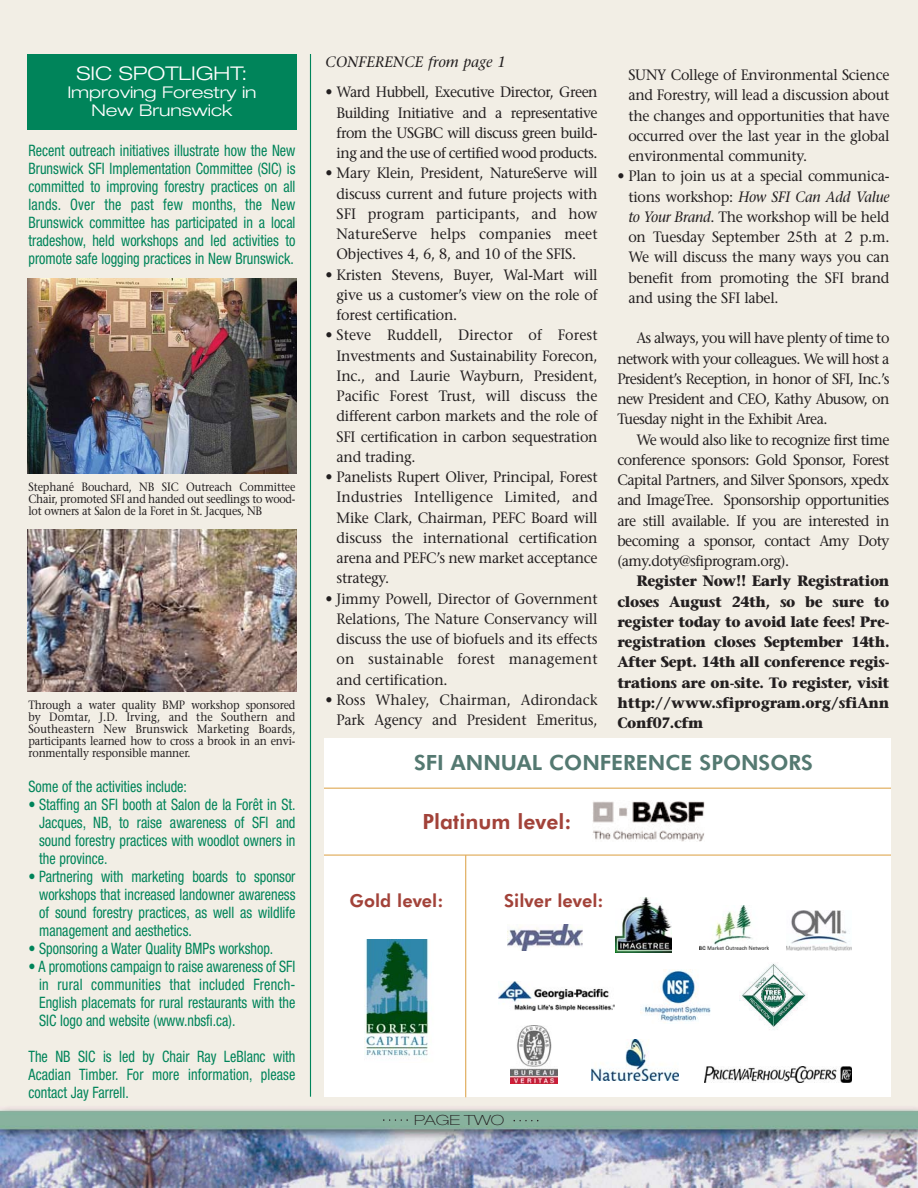
<style>
.page{position:relative;width:918px;height:1188px;background:#fff}
.page>*{position:absolute;margin:0;border:0;box-sizing:border-box;transform-origin:0 0}
.t1{font:800 21px "Futura BT";color:#547971}
.t2{font:800 21px "Futura BT";color:#a24239}
.t3{font:300 expanded 18.9px "Helvetica Neue";color:#fff;scale:1.11 1}
.t4{font:800 18px "Futura BT";color:#a24239}
.t5{font:300 expanded 16.2px/18px "Helvetica Neue";color:#fff;text-align:center;scale:1.11 1}
.t6{font:condensed 15.75px/18px "Helvetica Neue";color:#00845a;text-align:justify;scale:.9 1}
.t7{font:15px/20.2px "Stone Serif";letter-spacing:-.015em;color:#231f20;text-align:justify;scale:.95 1}
.t8{font:700 15px/20.2px "Stone Serif";letter-spacing:-.015em;color:#231f20;text-align:justify;scale:.95 1}
.t9{font:italic 15px "Stone Serif";color:#231f20}
.t10{font:100 expanded 14.1px "Helvetica Neue";color:#231f20;scale:1.18 1}
.t11{font:12px/12px "Stone Serif";letter-spacing:-.02em;color:#231f20;text-align:justify;scale:.9 1}
.s1{font-style:italic}
</style>
<div class="page">
<img style="left:0;top:0;width:918px;height:1188px">
<div style="left:324px;top:739px;width:567px;height:358px;background:#fff"></div>
<svg style="left:383px;top:1119px;width:25px;height:2px"></svg>
<svg style="left:514px;top:1120px;width:24px;height:1px"></svg>
<img style="left:364px;top:939px;width:65px;height:118px">
<img style="left:498px;top:981px;width:117px;height:30px">
<img style="left:640px;top:970px;width:71px;height:53px">
<img style="left:787px;top:911px;width:65px;height:39px">
<img style="left:591px;top:1040px;width:87px;height:41px">
<img style="left:705px;top:1066px;width:146px;height:16px">
<img style="left:511px;top:1026px;width:47px;height:57px">
<img style="left:740px;top:964px;width:67px;height:66px">
<hr style="left:310px;top:54px;width:1px;height:1043px;background:#00845a">
<img style="left:699px;top:905px;width:69px;height:44px">
<img style="left:616px;top:898px;width:55px;height:54px">
<img style="left:507px;top:924px;width:75px;height:26px">
<img style="left:593px;top:801px;width:112px;height:41px">
<hr style="left:324px;top:855px;width:567px;height:1px;background:#db9e3f">
<hr style="left:324px;top:788px;width:567px;height:1px;background:#db9e3f">
<hr style="left:465px;top:855px;width:1px;height:242px;background:#db9e3f">
<div style="left:27px;top:54px;width:270px;height:75px;background:#00845a"></div>
<img style="left:27px;top:278px;width:270px;height:195px">
<img style="left:27px;top:529px;width:270px;height:162px">
<p class="t3" style="left:77px;top:66px;width:156px">SIC SPOTLIGHT:</p>
<p class="t5" style="left:67px;top:85px;width:172px">Improving Forestry in<br>New Brunswick</p>
<p class="t6" style="left:28px;top:142px;width:298px">Recent outreach initiatives illustrate how the New Brunswick SFI Implementation Committee (SIC) is committed to improving forestry practices on all lands. Over the past few months, the New Brunswick committee has participated in a local tradeshow, held workshops and led activities to promote safe logging practices in New Brunswick.</p>
<p class="t11" style="left:28px;top:482px;width:298px">Stephané Bouchard, NB SIC Outreach Committee Chair, promoted SFI and handed out seedlings to wood&shy;lot owners at Salon de la Foret in St. Jacques, NB</p>
<p class="t11" style="left:28px;top:700px;width:298px">Through a water quality BMP workshop sponsored by Domtar, J.D. Irving, and the Southern and Southeastern New Brunswick Marketing Boards, participants learned how to cross a brook in an envi&shy;ronmentally responsible manner.</p>
<p class="t6" style="left:28px;top:778px;width:178px">Some of the activities include:</p>
<p class="t6" style="left:39px;top:796px;width:286px;text-indent:-11px">• Staffing an SFI booth at Salon de la Forêt in St.<br>Jacques, NB, to raise awareness of SFI and sound forestry practices with woodlot owners in the province.</p>
<p class="t6" style="left:39px;top:868px;width:286px;text-indent:-11px">• Partnering with marketing boards to sponsor workshops that increased landowner awareness of sound forestry practices, as well as wildlife management and aesthetics.</p>
<p class="t6" style="left:28px;top:940px;width:274px">• Sponsoring a Water Quality BMPs workshop.</p>
<p class="t6" style="left:39px;top:958px;width:286px;text-indent:-11px">• A promotions campaign to raise awareness of SFI in rural communities that included French-English placemats for rural restaurants with the SIC logo and website (www.nbsfi.ca).</p>
<p class="t6" style="left:28px;top:1048px;width:298px">The NB SIC is led by Chair Ray LeBlanc with Acadian Timber. For more information, please contact Jay Farrell.</p>
<p class="t9" style="left:325px;top:55px;width:182px">CONFERENCE from page 1</p>
<p class="t7" style="left:628px;top:66px;width:276px">SUNY College of Environmental Science and Forestry, will lead a discussion about the changes and opportunities that have occurred over the last year in the global environmental community.</p>
<p class="t7" style="left:628px;top:168px;width:276px;text-indent:-11px">• Plan to join us at a special communica&shy;tions workshop: <span class="s1">How SFI Can Add Value to Your Brand</span>. The workshop will be held on Tuesday September 25th at 2 p.m.<br>We will discuss the many ways you can benefit from promoting the SFI brand and using the SFI label.</p>
<p class="t7" style="left:617px;top:330px;width:288px;text-indent:19px">As always, you will have plenty of time to network with your colleagues. We will host a President’s Reception, in honor of SFI, Inc.’s new President and CEO, Kathy Abusow, on Tuesday night in the Exhibit Area.</p>
<p class="t7" style="left:617px;top:431px;width:288px;text-indent:19px">We would also like to recognize first time conference sponsors: Gold Sponsor, Forest Capital Partners, and Silver Sponsors, xpedx and ImageTree. Sponsorship opportunities are still available. If you are interested in becoming a sponsor, contact Amy Doty (amy.doty@sfiprogram.org).</p>
<p class="t8" style="left:617px;top:573px;width:288px;text-indent:19px">Register Now!! Early Registration closes August 24th, so be sure to register today to avoid late fees! Pre&shy;registration closes September 14th.<br>After Sept. 14th all conference regis&shy;trations are on-site. To register, visit http://www.sfiprogram.org/sfiAnn Conf07.cfm</p>
<h1 class="t1" style="left:414px;top:754px;width:400px">SFI ANNUAL CONFERENCE SPONSORS</h1>
<p class="t7" style="left:337px;top:84px;width:276px;text-indent:-11px">• Ward Hubbell, Executive Director, Green Building Initiative and a representative from the USGBC will discuss green build&shy;ing and the use of certified wood products.</p>
<p class="t7" style="left:337px;top:165px;width:276px;text-indent:-11px">• Mary Klein, President, NatureServe will discuss current and future projects with SFI program participants, and how NatureServe helps companies meet Objectives 4, 6, 8, and 10 of the SFIS.</p>
<p class="t7" style="left:337px;top:266px;width:276px;text-indent:-11px">• Kristen Stevens, Buyer, Wal-Mart will give us a customer’s view on the role of forest certification.</p>
<p class="t7" style="left:337px;top:327px;width:276px;text-indent:-11px">• Steve Ruddell, Director of Forest Investments and Sustainability Forecon, Inc., and Laurie Wayburn, President, Pacific Forest Trust, will discuss the different carbon markets and the role of SFI certification in carbon sequestration and trading.</p>
<p class="t7" style="left:337px;top:468px;width:276px;text-indent:-11px">• Panelists Rupert Oliver, Principal, Forest Industries Intelligence Limited, and Mike Clark, Chairman, PEFC Board will discuss the international certification arena and PEFC’s new market acceptance strategy.</p>
<p class="t7" style="left:337px;top:590px;width:276px;text-indent:-11px">• Jimmy Powell, Director of Government Relations, The Nature Conservancy will discuss the use of biofuels and its effects on sustainable forest management and certification.</p>
<p class="t7" style="left:325px;top:691px;width:288px;text-align:right">• Ross Whaley, Chairman, Adirondack<br>Park Agency and President Emeritus,</p>
<h1 class="t2" style="left:422px;top:813px;width:150px">Platinum level:</h1>
<p class="t4" style="left:350px;top:893px;width:95px">Gold level:</p>
<p class="t4" style="left:504px;top:893px;width:101px">Silver level:</p>
<p class="t10" style="left:414px;top:1115px;width:78px">PAGE TWO</p>
</div>
